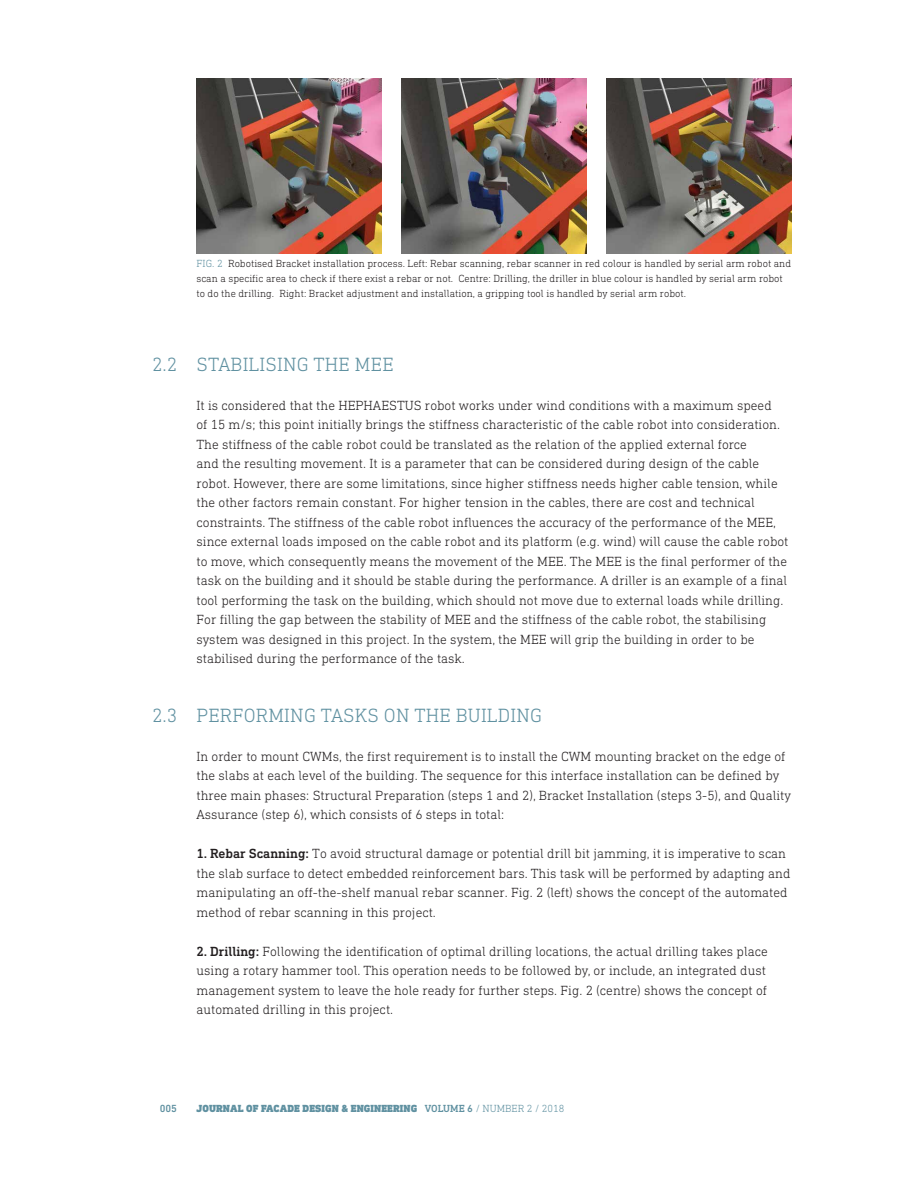
<style>
.page{position:relative;width:918px;height:1188px;background:#fff}
.page>*{position:absolute;margin:0;border:0;box-sizing:border-box;transform-origin:0 0}
.t1{font:300 19.5px "DIN Next Slab Pro";letter-spacing:.01em;color:#6091a1}
.BODY_Normal{font:300 13.5px/19.5px "DIN Next Slab Pro";color:#231f20}
.t2{font:300 10.5px/14.7px "DIN Next Slab Pro";color:#231f20}
.t3{font:900 10.5px "DIN Next Slab Pro";letter-spacing:.01em;color:#6091a1}
.t4{font:500 10.5px "DIN Next Slab Pro";color:#6091a1}
.s1{color:#6091a1}
.s2{font-weight:500}
.s3{font-weight:300}
</style>
<div class="page">
<img style="left:196px;top:78px;width:186px;height:176px">
<img style="left:401px;top:78px;width:185px;height:176px">
<img style="left:606px;top:78px;width:185px;height:176px">
<p class="t2" style="left:196px;top:256px;width:596px"><span class="s1">Fig . 2</span> Robotised Bracket installation process. Left: Rebar scanning, rebar scanner in red colour is handled by serial arm robot and scan a specific area to check if there exist a rebar or not. Centre: Drilling, the driller in blue colour is handled by serial arm robot to do the drilling. Right: Bracket adjustment and installation, a gripping tool is handled by serial arm robot.</p>
<p class="t1" style="left:152px;top:353px;width:243px">2.2 STABILISING THE MEE</p>
<p class="BODY_Normal" style="left:196px;top:395px;width:594px">It is considered that the HEPHAESTUS robot works under wind conditions with a maximum speed<br>of 15 m/s; this point initially brings the stiffness characteristic of the cable robot into consideration.<br>The stiffness of the cable robot could be translated as the relation of the applied external force<br>and the resulting movement. It is a parameter that can be considered during design of the cable robot. However, there are some limitations, since higher stiffness needs higher cable tension, while the other factors remain constant. For higher tension in the cables, there are cost and technical constraints. The stiffness of the cable robot influences the accuracy of the performance of the MEE, since external loads imposed on the cable robot and its platform (e.g. wind) will cause the cable robot to move, which consequently means the movement of the MEE. The MEE is the final performer of the task on the building and it should be stable during the performance. A driller is an example of a final tool performing the task on the building, which should not move due to external loads while drilling.<br>For filling the gap between the stability of MEE and the stiffness of the cable robot, the stabilising system was designed in this project. In the system, the MEE will grip the building in order to be stabilised during the performance of the task.</p>
<p class="t1" style="left:152px;top:704px;width:392px">2.3 PERFORMING TASKS ON THE BUILDING</p>
<p class="BODY_Normal" style="left:196px;top:746px;width:596px">In order to mount CWMs, the first requirement is to install the CWM mounting bracket on the edge of the slabs at each level of the building. The sequence for this interface installation can be defined by three main phases: Structural Preparation (steps 1 and 2), Bracket Installation (steps 3-5), and Quality Assurance (step 6), which consists of 6 steps in total:</p>
<p class="BODY_Normal" style="left:196px;top:844px;width:595px"><span class="s2">1. Rebar Scanning:</span> To avoid structural damage or potential drill bit jamming, it is imperative to scan the slab surface to detect embedded reinforcement bars. This task will be performed by adapting and manipulating an off-the-shelf manual rebar scanner. Fig. 2 (left) shows the concept of the automated method of rebar scanning in this project.</p>
<p class="BODY_Normal" style="left:196px;top:941px;width:573px"><span class="s2">2. Drilling:</span> Following the identification of optimal drilling locations, the actual drilling takes place using a rotary hammer tool. This operation needs to be followed by, or include, an integrated dust management system to leave the hole ready for further steps. Fig. 2 (centre) shows the concept of automated drilling in this project.</p>
<p class="t4" style="left:160px;top:1102px;width:19px">005</p>
<p class="t3" style="left:196px;top:1102px;width:369px">JOURNAL OF FACADE DESIGN &amp; ENGINEERING <span class="s2">VOLUME 6</span> <span class="s3">/ NUMBER 2 / 2018</span></p>
</div>
